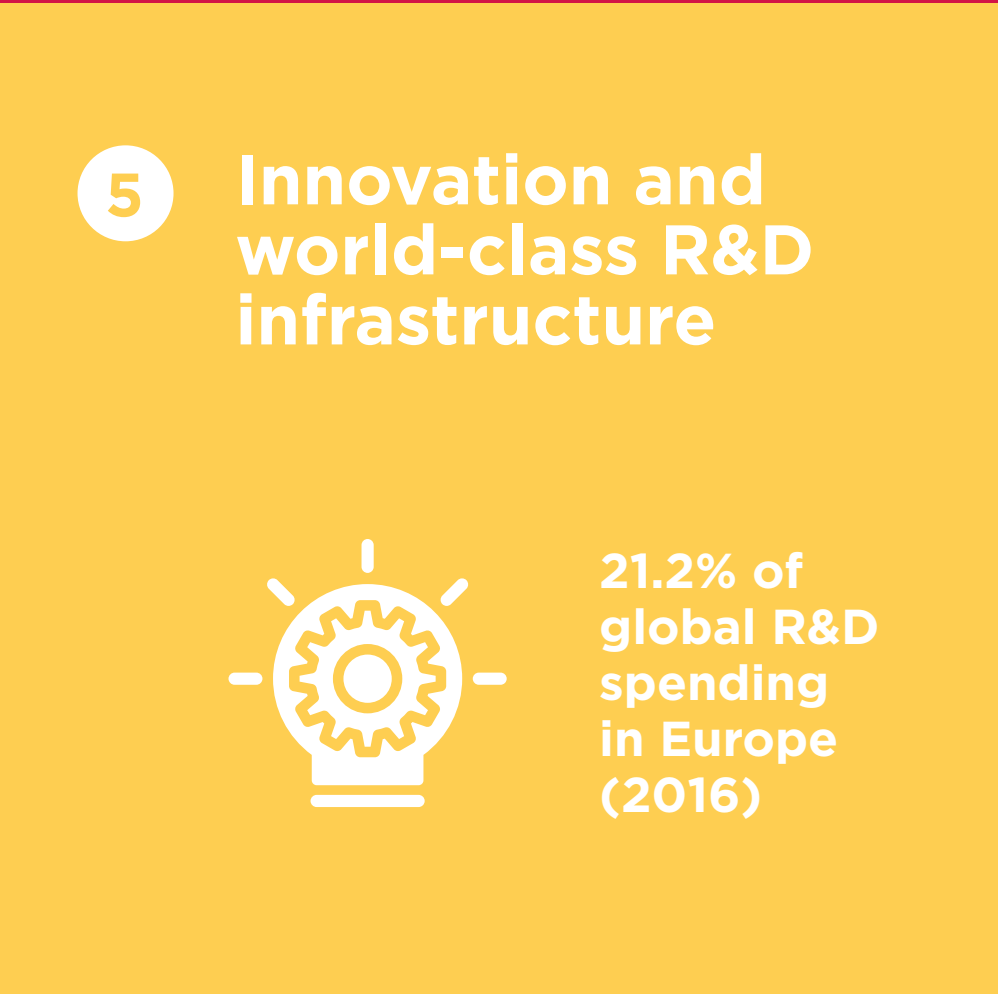
<style>
.page{position:relative;width:998px;height:994px;background:#fff}
.page>*{position:absolute;margin:0;border:0;box-sizing:border-box;transform-origin:0 0}
.t1{font:700 70px/70px "Gotham HTF";color:#fff}
.t2{font:700 61.25px "Gotham HTF";color:#fece51}
.t3{font:700 49px/56px "Gotham HTF";color:#fff}
</style>
<div class="page">
<hr style="left:0;top:0;width:997px;height:3px;background:#d21446">
<div style="left:0;top:3px;width:997px;height:990px;background:#fece51"></div>
<div style="left:77px;top:145px;width:96px;height:96px;background:#fff;border-radius:50%"></div>
<div style="left:310px;top:794px;width:114px;height:13px;background:#fff;border-radius:6px"></div>
<div style="left:472px;top:672px;width:34px;height:12px;background:#fff;border-radius:6px"></div>
<div style="left:361px;top:539px;width:12px;height:34px;background:#fff;border-radius:6px"></div>
<svg style="left:267px;top:578px;width:201px;height:207px"></svg>
<div style="left:228px;top:672px;width:34px;height:12px;background:#fff;border-radius:6px"></div>
<p class="t2" style="left:105px;top:170px;width:40px">5</p>
<p class="t1" style="left:235px;top:148px;width:580px">Innovation and world-class R&amp;D infrastructure</p>
<p class="t3" style="left:599px;top:544px;width:281px">21.2% of global R&amp;D spending in Europe (2016)</p>
</div>
